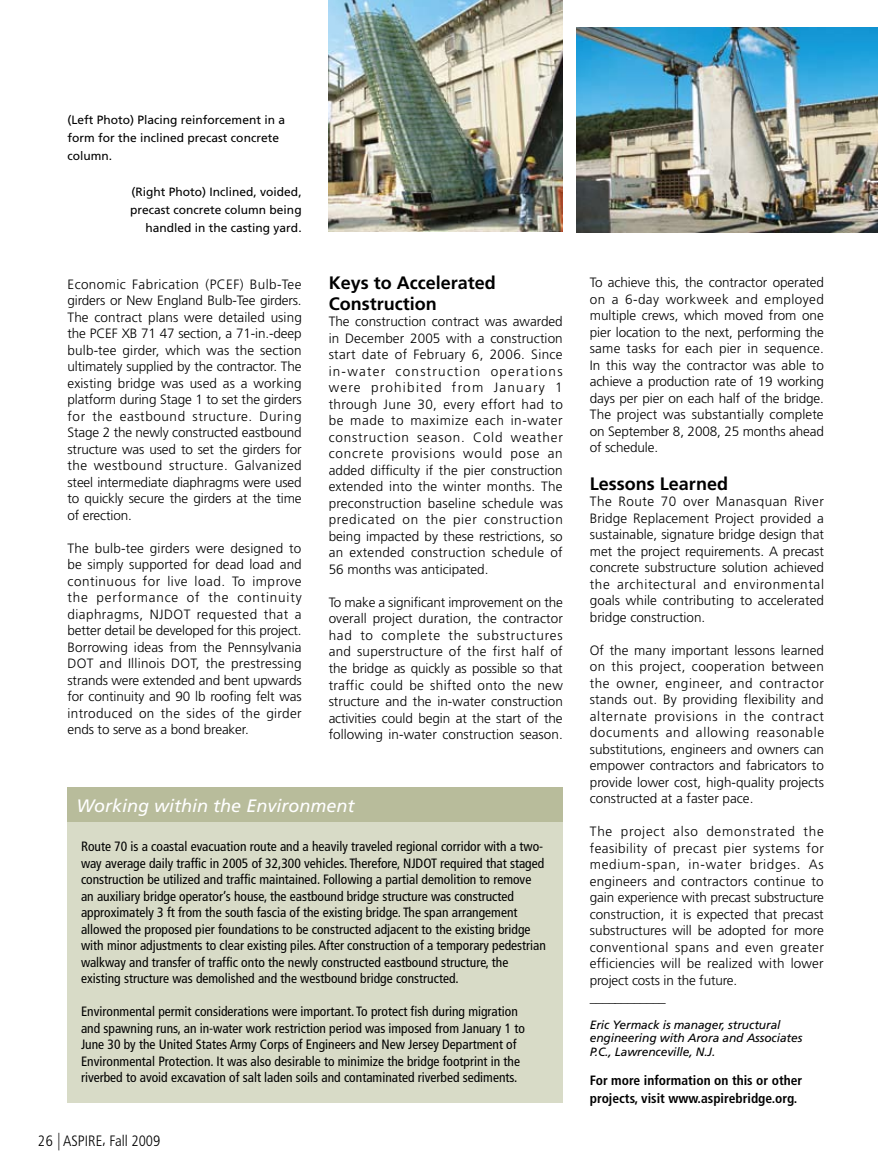
<style>
.page{position:relative;width:878px;height:1175px;background:#fff}
.page>*{position:absolute;margin:0;border:0;box-sizing:border-box;transform-origin:0 0}
.t1{font:700 18px/21px "Frutiger LT Std";color:#000}
.t2{font:italic 18px "Frutiger LT Std";color:#fff}
.t3{font:300 condensed 15px "Frutiger LT Std";color:#000}
.t4{font:300 13.5px/16.5px "Frutiger LT Std";color:#000;text-align:justify}
.t5{font:condensed 13.5px/16.5px "Frutiger LT Std";color:#000}
.t6{font:700 condensed 13.5px/18px "Frutiger LT Std";color:#000}
.t7{font:12px/18px "Frutiger LT Std";color:#000}
.t8{font:italic 12px/13.5px "Frutiger LT Std";letter-spacing:-.01em;color:#000}
.s1{font-size:17.55px}
</style>
<div class="page">
<img style="left:328px;top:0;width:235px;height:231px">
<img style="left:576px;top:27px;width:302px;height:205px">
<div style="left:68px;top:786px;width:494px;height:37px;background:#b8bc9b"></div>
<div style="left:68px;top:823px;width:494px;height:279px;background:#d8dbc7"></div>
<p class="t7" style="left:68px;top:111px;width:219px">(Left Photo) Placing reinforcement in a form for the inclined precast concrete column.</p>
<p class="t7" style="left:130px;top:183px;width:173px;text-align:right">(Right Photo) Inclined, voided, precast concrete column being handled in the casting yard.</p>
<p class="t4" style="left:68px;top:276px;width:236px">Economic Fabrication (PCEF) Bulb-Tee girders or New England Bulb-Tee girders.<br>The contract plans were detailed using the PCEF XB 71 47 section, a 71-in.-deep bulb-tee girder, which was the section ultimately supplied by the contractor. The existing bridge was used as a working platform during Stage 1 to set the girders for the eastbound structure. During Stage 2 the newly constructed eastbound structure was used to set the girders for the westbound structure. Galvanized steel intermediate diaphragms were used to quickly secure the girders at the time of erection.</p>
<p class="t4" style="left:68px;top:540px;width:236px">The bulb-tee girders were designed to be simply supported for dead load and continuous for live load. To improve the performance of the continuity diaphragms, NJDOT requested that a better detail be developed for this project.<br>Borrowing ideas from the Pennsylvania DOT and Illinois DOT, the prestressing strands were extended and bent upwards for continuity and 90 lb roofing felt was introduced on the sides of the girder ends to serve as a bond breaker.</p>
<h1 class="t1" style="left:328px;top:272px;width:169px">Keys to Accelerated<br>Construction</h1>
<p class="t4" style="left:328px;top:314px;width:236px">The construction contract was awarded in December 2005 with a construction start date of February 6, 2006. Since in-water construction operations were prohibited from January 1 through June 30, every effort had to be made to maximize each in-water construction season. Cold weather concrete provisions would pose an added difficulty if the pier construction extended into the winter months. The preconstruction baseline schedule was predicated on the pier construction being impacted by these restrictions, so an extended construction schedule of 56 months was anticipated.</p>
<p class="t4" style="left:328px;top:594px;width:236px">To make a significant improvement on the overall project duration, the contractor had to complete the substructures and superstructure of the first half of the bridge as quickly as possible so that traffic could be shifted onto the new structure and the in-water construction activities could begin at the start of the following in-water construction season.</p>
<h1 class="t2" style="left:76px;top:795px;width:279px">Working within the Environment</h1>
<p class="t5" style="left:81px;top:838px;width:466px">Route 70 is a coastal evacuation route and a heavily traveled regional corridor with a two&shy;way average daily traffic in 2005 of 32,300 vehicles. Therefore, NJDOT required that staged construction be utilized and traffic maintained. Following a partial demolition to remove an auxiliary bridge operator’s house, the eastbound bridge structure was constructed approximately 3 ft from the south fascia of the existing bridge. The span arrangement allowed the proposed pier foundations to be constructed adjacent to the existing bridge with minor adjustments to clear existing piles. After construction of a temporary pedestrian walkway and transfer of traffic onto the newly constructed eastbound structure, the existing structure was demolished and the westbound bridge constructed.</p>
<p class="t5" style="left:81px;top:1003px;width:445px">Environmental permit considerations were important. To protect fish during migration and spawning runs, an in-water work restriction period was imposed from January 1 to June 30 by the United States Army Corps of Engineers and New Jersey Department of Environmental Protection. It was also desirable to minimize the bridge footprint in the riverbed to avoid excavation of salt laden soils and contaminated riverbed sediments.</p>
<p class="t3" style="left:38px;top:1132px;width:124px">26 <span class="s1">|</span> ASPIRE, Fall 2009</p>
<p class="t4" style="left:590px;top:274px;width:236px">To achieve this, the contractor operated on a 6-day workweek and employed multiple crews, which moved from one pier location to the next, performing the same tasks for each pier in sequence.<br>In this way the contractor was able to achieve a production rate of 19 working days per pier on each half of the bridge.<br>The project was substantially complete on September 8, 2008, 25 months ahead of schedule.</p>
<h1 class="t1" style="left:590px;top:473px;width:140px">Lessons Learned</h1>
<p class="t4" style="left:590px;top:493px;width:236px">The Route 70 over Manasquan River Bridge Replacement Project provided a sustainable, signature bridge design that met the project requirements. A precast concrete substructure solution achieved the architectural and environmental goals while contributing to accelerated bridge construction.</p>
<p class="t4" style="left:590px;top:642px;width:236px">Of the many important lessons learned on this project, cooperation between the owner, engineer, and contractor stands out. By providing flexibility and alternate provisions in the contract documents and allowing reasonable substitutions, engineers and owners can empower contractors and fabricators to provide lower cost, high-quality projects constructed at a faster pace.</p>
<p class="t4" style="left:590px;top:823px;width:236px">The project also demonstrated the feasibility of precast pier systems for medium-span, in-water bridges. As engineers and contractors continue to gain experience with precast substructure construction, it is expected that precast substructures will be adopted for more conventional spans and even greater efficiencies will be realized with lower project costs in the future.</p>
<p class="t8" style="left:590px;top:1017px;width:214px">Eric Yermack is manager, structural engineering with Arora and Associates<br>P.C., Lawrenceville, N.J.</p>
<p class="t6" style="left:590px;top:1071px;width:214px">For more information on this or other projects, visit www.aspirebridge.org.</p>
</div>
